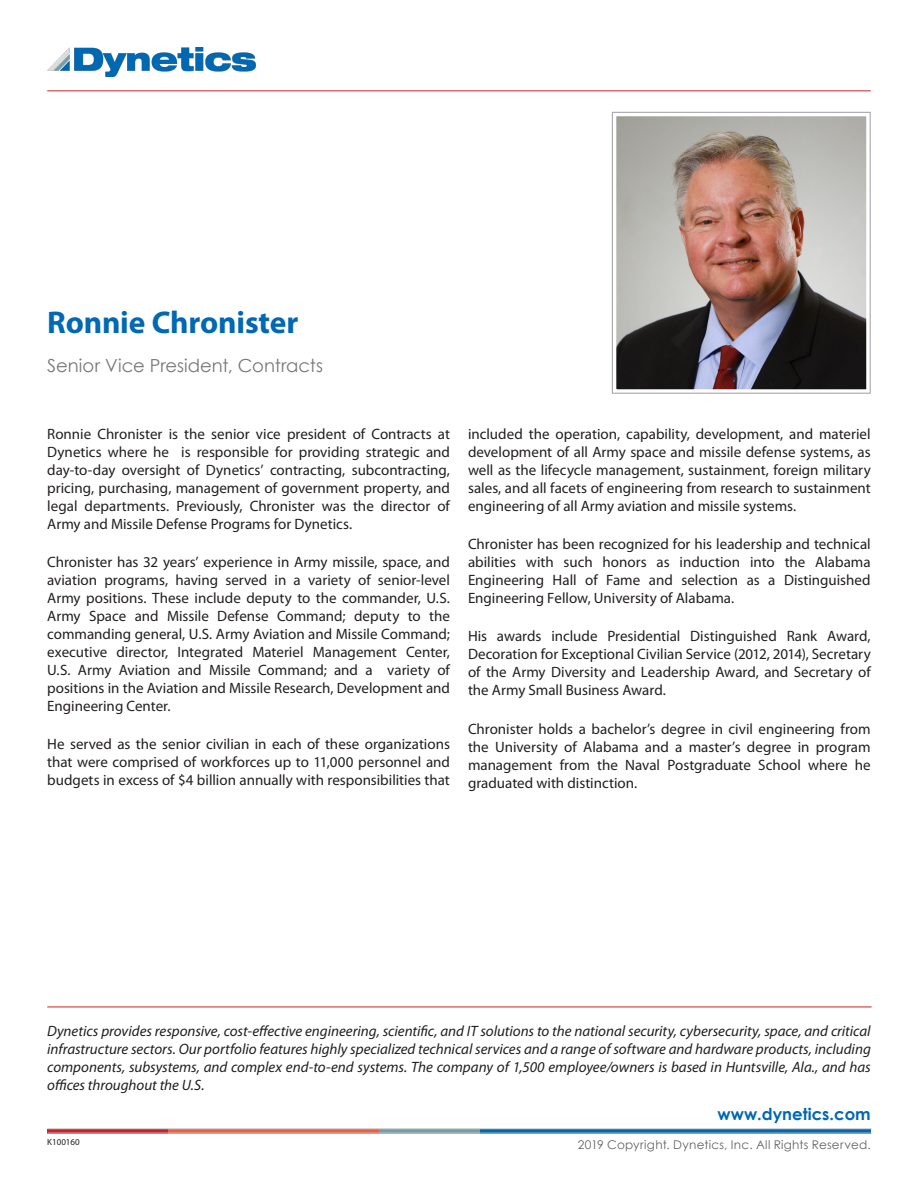
<style>
.page{position:relative;width:918px;height:1188px;background:#fff}
.page>*{position:absolute;margin:0;border:0;box-sizing:border-box;transform-origin:0 0}
.Name{font:700 31.5px "Myriad Pro";letter-spacing:-.005em;color:#0168b3}
.Title-Division{font:18px "Century Gothic";color:#76787b}
.Website{font:700 16.5px "Century Gothic";color:#0168b3}
.t1{font:15px/18px "Myriad Pro";color:#231f20;text-align:justify}
.Summary_Paragraph{font:italic 15px/18px "Myriad Pro";color:#231f20;text-align:justify}
.Copyright{font:12px "Century Gothic";letter-spacing:.02em;color:#636366}
.tracking_number{font:9px "Myriad Pro";color:#231f20}
</style>
<div class="page">
<svg style="left:48px;top:1129px;width:120px;height:4px"></svg>
<svg style="left:168px;top:1129px;width:211px;height:4px"></svg>
<svg style="left:379px;top:1129px;width:102px;height:4px"></svg>
<svg style="left:481px;top:1129px;width:390px;height:4px;background:#2077b6"></svg>
<hr style="left:47px;top:1133px;width:825px;height:1px;background:#c7c8ca">
<hr style="left:47px;top:1128px;width:825px;height:1px;background:#c7c8ca">
<hr style="left:47px;top:90px;width:824px;height:1px;background:#cd2027">
<hr style="left:47px;top:1007px;width:825px;height:1px;background:#cd2027">
<img style="left:47px;top:47px;width:209px;height:30px">
<img style="left:611px;top:111px;width:260px;height:283px">
<p class="Name" style="left:47px;top:302px;width:253px">Ronnie Chronister</p>
<p class="Title-Division" style="left:47px;top:353px;width:277px">Senior Vice President, Contracts</p>
<p class="t1" style="left:47px;top:425px;width:404px">Ronnie Chronister is the senior vice president of Contracts at Dynetics where he is responsible for providing strategic and day-to-day oversight of Dynetics’ contracting, subcontracting, pricing, purchasing, management of government property, and legal departments. Previously, Chronister was the director of Army and Missile Defense Programs for Dynetics.</p>
<p class="t1" style="left:47px;top:553px;width:404px">Chronister has 32 years’ experience in Army missile, space, and aviation programs, having served in a variety of senior-level Army positions. These include deputy to the commander, U.S.<br>Army Space and Missile Defense Command; deputy to the commanding general, U.S. Army Aviation and Missile Command; executive director, Integrated Materiel Management Center, U.S. Army Aviation and Missile Command; and a variety of positions in the Aviation and Missile Research, Development and Engineering Center.</p>
<p class="t1" style="left:47px;top:735px;width:404px">He served as the senior civilian in each of these organizations that were comprised of workforces up to 11,000 personnel and budgets in excess of $4 billion annually with responsibilities that</p>
<p class="t1" style="left:468px;top:425px;width:404px">included the operation, capability, development, and materiel development of all Army space and missile defense systems, as well as the lifecycle management, sustainment, foreign military sales, and all facets of engineering from research to sustainment engineering of all Army aviation and missile systems.</p>
<p class="t1" style="left:468px;top:535px;width:404px">Chronister has been recognized for his leadership and technical abilities with such honors as induction into the Alabama Engineering Hall of Fame and selection as a Distinguished Engineering Fellow, University of Alabama.</p>
<p class="t1" style="left:468px;top:627px;width:404px">His awards include Presidential Distinguished Rank Award, Decoration for Exceptional Civilian Service (2012, 2014), Secretary of the Army Diversity and Leadership Award, and Secretary of the Army Small Business Award.</p>
<p class="t1" style="left:468px;top:719px;width:404px">Chronister holds a bachelor’s degree in civil engineering from the University of Alabama and a master’s degree in program management from the Naval Postgraduate School where he graduated with distinction.</p>
<p class="Summary_Paragraph" style="left:47px;top:1021px;width:825px">Dynetics provides responsive, cost-effective engineering, scientific, and IT solutions to the national security, cybersecurity, space, and critical infrastructure sectors. Our portfolio features highly specialized technical services and a range of software and hardware products, including components, subsystems, and complex end-to-end systems. The company of 1,500 employee/owners is based in Huntsville, Ala., and has offices throughout the U.S.</p>
<p class="Website" style="left:718px;top:1102px;width:155px">www.dynetics.com</p>
<p class="tracking_number" style="left:47px;top:1137px;width:34px">K100160</p>
<p class="Copyright" style="left:578px;top:1136px;width:294px">2019 Copyright. Dynetics, Inc. All Rights Reserved.</p>
</div>
